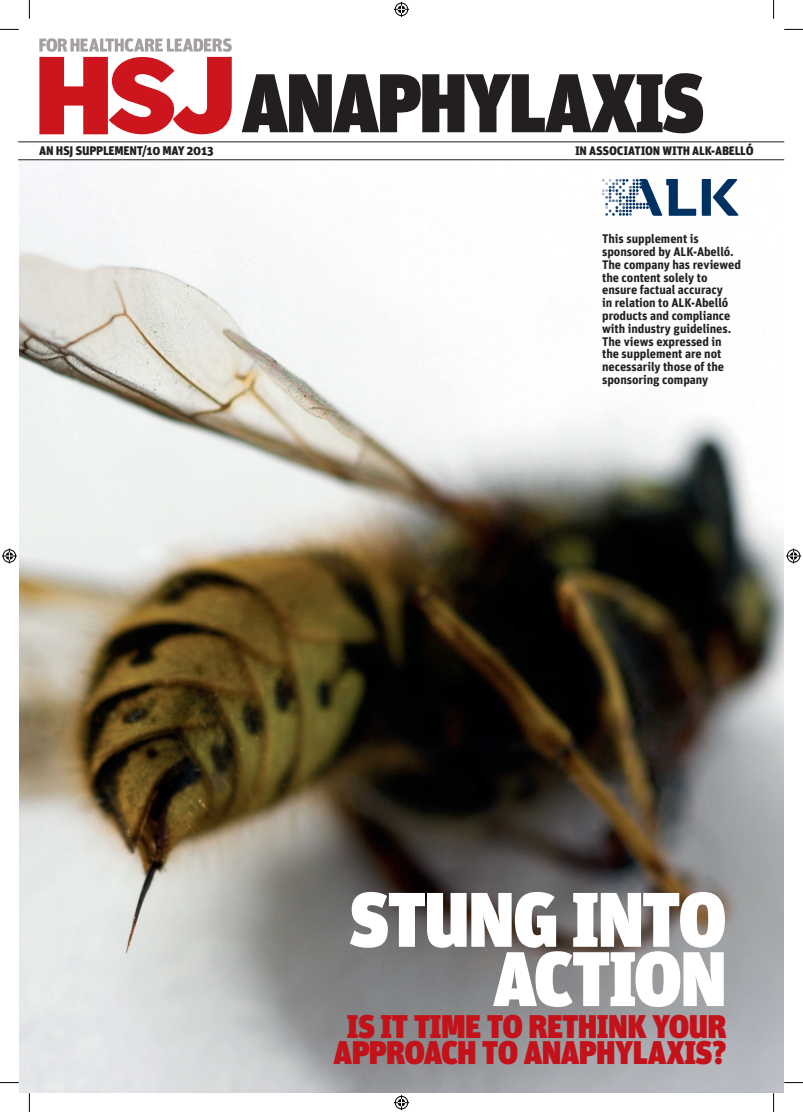
<style>
.page{position:relative;width:803px;height:1112px;background:#fff}
.page>*{position:absolute;margin:0;border:0;box-sizing:border-box;transform-origin:0 0}
.t1{font:900 83.12px "Unit";color:#231f20}
.t2{font:900 77.25px/59.2px "Unit";letter-spacing:-.025em;color:#fff;text-align:right}
.t3{font:900 32.75px/26.4px "Unit";letter-spacing:-.02em;color:#c4121a;text-align:center}
.t4{font:700 12.5px/12.8px "Unit";letter-spacing:-.005em;color:#231f20}
.t5{font:900 12.5px "Unit";letter-spacing:-.02em;color:#231f20}
.t6{font:900 12.38px "Unit";letter-spacing:-.015em;color:#231f20}
</style>
<div class="page">
<img style="left:19px;top:160px;width:764px;height:931px">
<hr style="left:19px;top:142px;width:765px;height:1px;background:#231f20">
<hr style="left:19px;top:159px;width:765px;height:1px;background:#231f20">
<svg style="left:39px;top:38px;width:193px;height:96px"></svg>
<div style="left:702px;top:179px;width:9px;height:37px;background:#003163"></div>
<svg style="left:712px;top:179px;width:26px;height:37px"></svg>
<svg style="left:602px;top:179px;width:94px;height:37px"></svg>
<svg style="left:0;top:29px;width:19px;height:1px"></svg>
<svg style="left:784px;top:29px;width:19px;height:1px"></svg>
<svg style="left:0;top:1082px;width:19px;height:1px"></svg>
<svg style="left:784px;top:1082px;width:19px;height:1px"></svg>
<svg style="left:29px;top:0;width:1px;height:19px"></svg>
<svg style="left:29px;top:1092px;width:1px;height:19px"></svg>
<svg style="left:773px;top:0;width:1px;height:19px"></svg>
<svg style="left:773px;top:1092px;width:1px;height:19px"></svg>
<svg style="left:394px;top:2px;width:15px;height:15px"></svg>
<svg style="left:394px;top:1095px;width:15px;height:14px"></svg>
<svg style="left:2px;top:548px;width:15px;height:15px"></svg>
<svg style="left:786px;top:548px;width:15px;height:15px"></svg>
<p class="t5" style="left:39px;top:143px;width:176px">AN HSJ SUPPLEMENT/10 May 2013</p>
<h1 class="t1" style="left:242px;top:51px;width:43px">ANAPHYLAXIS</h1>
<p class="t6" style="left:575px;top:143px;width:180px">IN ASSOCIATION WITH ALK-Abelló</p>
<p class="t4" style="left:602px;top:232px;width:140px">This supplement is sponsored by ALK-Abelló.<br>The company has reviewed the content solely to ensure factual accuracy<br>in relation to ALK-Abelló products and compliance with industry guidelines.<br>The views expressed in the supplement are not necessarily those of the sponsoring company</p>
<h2 class="t2" style="left:349px;top:888px;width:379px">STUNG INTO<br>ACTION</h2>
<h3 class="t3" style="left:334px;top:1012px;width:395px">IS IT TIME TO RETHINK YOUR<br>APPROACH TO ANAPHYLAXIS?</h3>
</div>
